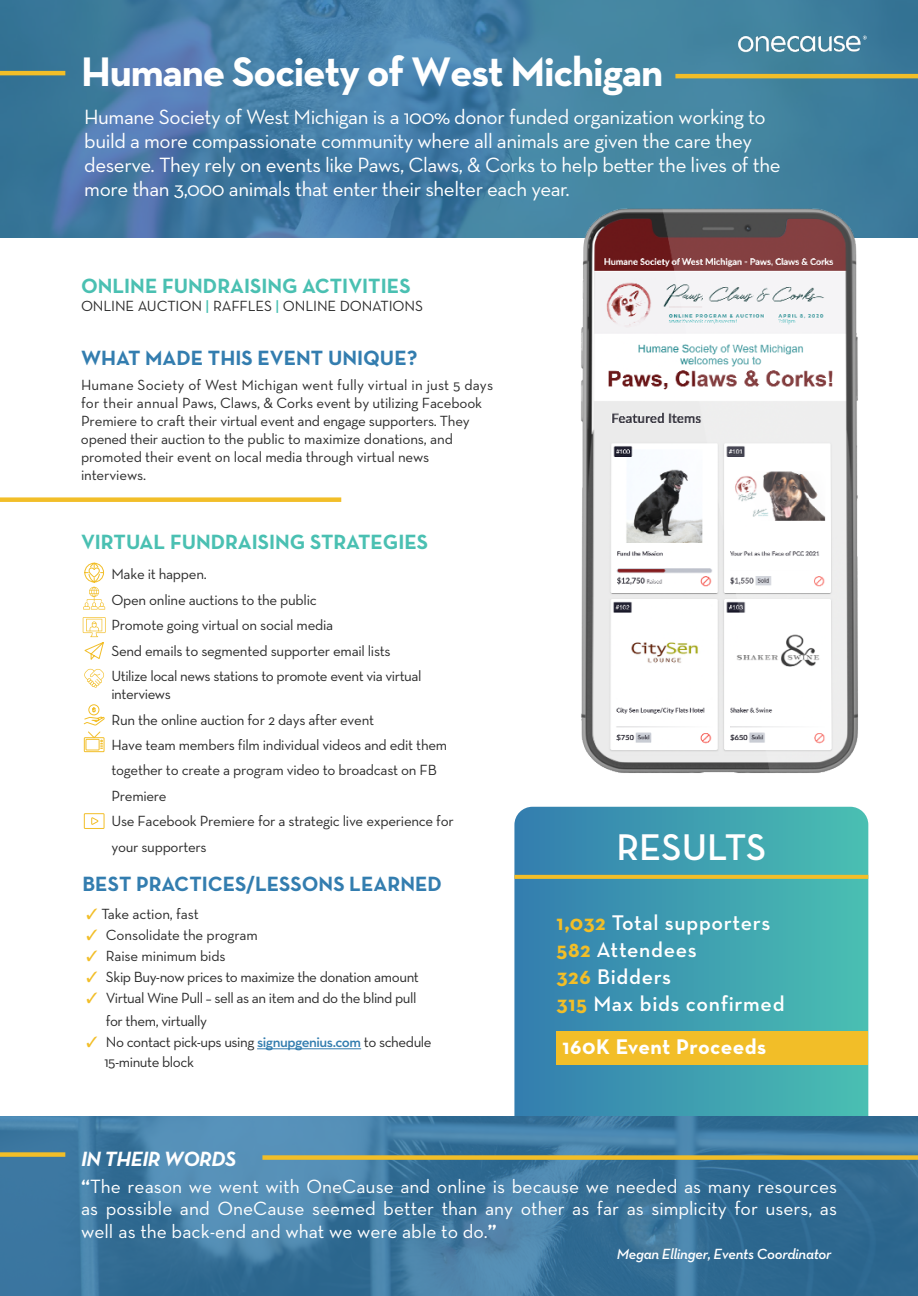
<style>
.page{position:relative;width:918px;height:1296px;background:#fff}
.page>*{position:absolute;margin:0;border:0;box-sizing:border-box;transform-origin:0 0}
.t1{font:700 42px "Neutraface Text";letter-spacing:-.03em;color:#fff}
.t2{font:600 37.8px "Neutraface Text";color:#fff}
.t3{font:600 21.6px/27px "Neutraface Text";letter-spacing:.03em;color:#fff}
.t4{font:700 21.6px "Neutraface Text";letter-spacing:.02em;color:#fff}
.t5{font:21px/24px "Neutraface Text";letter-spacing:-.02em;color:#fff}
.t6{font:700 21px "Neutraface Text";color:#4ac0b2}
.t7{font:700 21px "Neutraface Text";color:#337daf}
.t8{font:italic 700 21px "Neutraface Text";letter-spacing:-.02em;color:#fff}
.t9{font:19.5px/22.5px "Neutraface Text";color:#fff;text-align:justify}
.t10{font:15px/21.1px "Neutraface Text";letter-spacing:-.02em;color:#2b2b2b}
.t11{font:italic 600 15px "Neutraface Text";letter-spacing:-.02em;color:#fff}
.s1{font-weight:600;color:#4ac0b2}
.s2{color:#fff}
.s3{font-weight:600;color:#337daf}
.s4{font-weight:700;color:#f2be28}
.s5{font-weight:700}
</style>
<div class="page">
<svg style="left:514px;top:807px;width:354px;height:309px;background:#3f9eb0"></svg>
<div style="left:557px;top:1031px;width:311px;height:34px;background:#f2be28"></div>
<svg style="left:514px;top:875px;width:354px;height:4px"></svg>
<img style="left:0;top:0;width:918px;height:238px">
<hr style="left:675px;top:74px;width:243px;height:4px;background:#f2be28">
<hr style="left:0;top:71px;width:65px;height:4px;background:#f2be28">
<img style="left:0;top:1116px;width:918px;height:180px">
<div style="left:262px;top:1155px;width:656px;height:5px;background:#f2be28"></div>
<div style="left:0;top:1152px;width:65px;height:5px;background:#f2be28"></div>
<img style="left:575px;top:204px;width:288px;height:569px">
<img style="left:737px;top:34px;width:131px;height:18px">
<div style="left:0;top:497px;width:341px;height:5px;background:#f2be28"></div>
<hr style="left:257px;top:1049px;width:104px;height:1px;background:#337daf">
<svg style="left:83px;top:704px;width:22px;height:48px"></svg>
<svg style="left:83px;top:617px;width:23px;height:43px"></svg>
<svg style="left:83px;top:563px;width:22px;height:47px"></svg>
<svg style="left:84px;top:668px;width:20px;height:20px"></svg>
<svg style="left:91px;top:818px;width:8px;height:7px"></svg>
<div style="left:84px;top:813px;width:20px;height:16px;border:1px solid #f2be28"></div>
<h1 class="t1" style="left:81px;top:44px;width:584px">Humane Society of West Michigan</h1>
<p class="t5" style="left:84px;top:104px;width:698px">Humane Society of West Michigan is a 100% donor funded organization working to build a more compassionate community where all animals are given the care they deserve. They rely on events like Paws, Claws, &amp; Corks to help better the lives of the more than 3,000 animals that enter their shelter each year.</p>
<h3 class="t6" style="left:81px;top:272px;width:331px">ONLINE FUNDRAISING ACTIVITIES</h3>
<p class="t10" style="left:81px;top:295px;width:344px">ONLINE AUCTION <span class="s1">|</span> RAFFLES <span class="s1">|</span> ONLINE DONATIONS</p>
<h3 class="t7" style="left:81px;top:344px;width:338px">WHAT MADE THIS EVENT UNIQUE?</h3>
<p class="t10" style="left:81px;top:376px;width:414px;line-height:18px">Humane Society of West Michigan went fully virtual in just 5 days for their annual Paws, Claws, &amp; Corks event by utilizing Facebook Premiere to craft their virtual event and engage supporters. They opened their auction to the public to maximize donations, and promoted their event on local media through virtual news interviews.</p>
<h3 class="t6" style="left:81px;top:528px;width:349px">VIRTUAL FUNDRAISING STRATEGIES</h3>
<p class="t10" style="left:98px;top:563px;width:110px"><span class="s2">•</span> Make it happen.</p>
<p class="t10" style="left:98px;top:589px;width:220px"><span class="s2">•</span> Open online auctions to the public</p>
<p class="t10" style="left:98px;top:614px;width:237px"><span class="s2">•</span> Promote going virtual on social media</p>
<p class="t10" style="left:98px;top:640px;width:294px"><span class="s2">•</span> Send emails to segmented supporter email lists</p>
<p class="t10" style="left:111px;top:667px;width:312px;line-height:18px;text-indent:-14px"><span class="s2">•</span> Utilize local news stations to promote event via virtual interviews</p>
<p class="t10" style="left:98px;top:709px;width:278px"><span class="s2">•</span> Run the online auction for 2 days after event</p>
<p class="t10" style="left:111px;top:732px;width:337px;line-height:25.5px;text-indent:-14px"><span class="s2">•</span> Have team members film individual videos and edit them together to create a program video to broadcast on FB<br>Premiere</p>
<p class="t10" style="left:111px;top:808px;width:344px;line-height:25.3px;text-indent:-14px"><span class="s2">•</span> Use Facebook Premiere for a strategic live experience for your supporters</p>
<h3 class="t7" style="left:82px;top:870px;width:361px">BEST PRACTICES/LESSONS LEARNED</h3>
<p class="t10" style="left:101px;top:904px;width:332px">Take action, fast<br>Consolidate the program<br>Raise minimum bids<br>Skip Buy-now prices to maximize the donation amount<br>Virtual Wine Pull – sell as an item and do the blind pull for them, virtually<br>No contact pick-ups using <span class="s3">signupgenius.com</span> to schedule<br>15-minute block</p>
<h2 class="t2" style="left:616px;top:823px;width:152px">RESULTS</h2>
<h3 class="t3" style="left:557px;top:909px;width:230px"><span class="s4">1,032</span> Total supporters<br><span class="s4">582</span> Attendees<br><span class="s4">326</span> Bidders<br><span class="s4">315</span> Max bids confirmed</h3>
<h3 class="t4" style="left:563px;top:1032px;width:205px">160K Event Proceeds</h3>
<h3 class="t8" style="left:81px;top:1145px;width:157px">IN THEIR WORDS</h3>
<h3 class="t9" style="left:81px;top:1175px;width:757px"><span class="s5">“</span>The reason we went with OneCause and online is because we needed as many resources as possible and OneCause seemed better than any other as far as simplicity for users, as well as the back-end and what we were able to do.<span class="s5">”</span></h3>
<p class="t11" style="left:617px;top:1244px;width:216px">Megan Ellinger, Events Coordinator</p>
</div>
